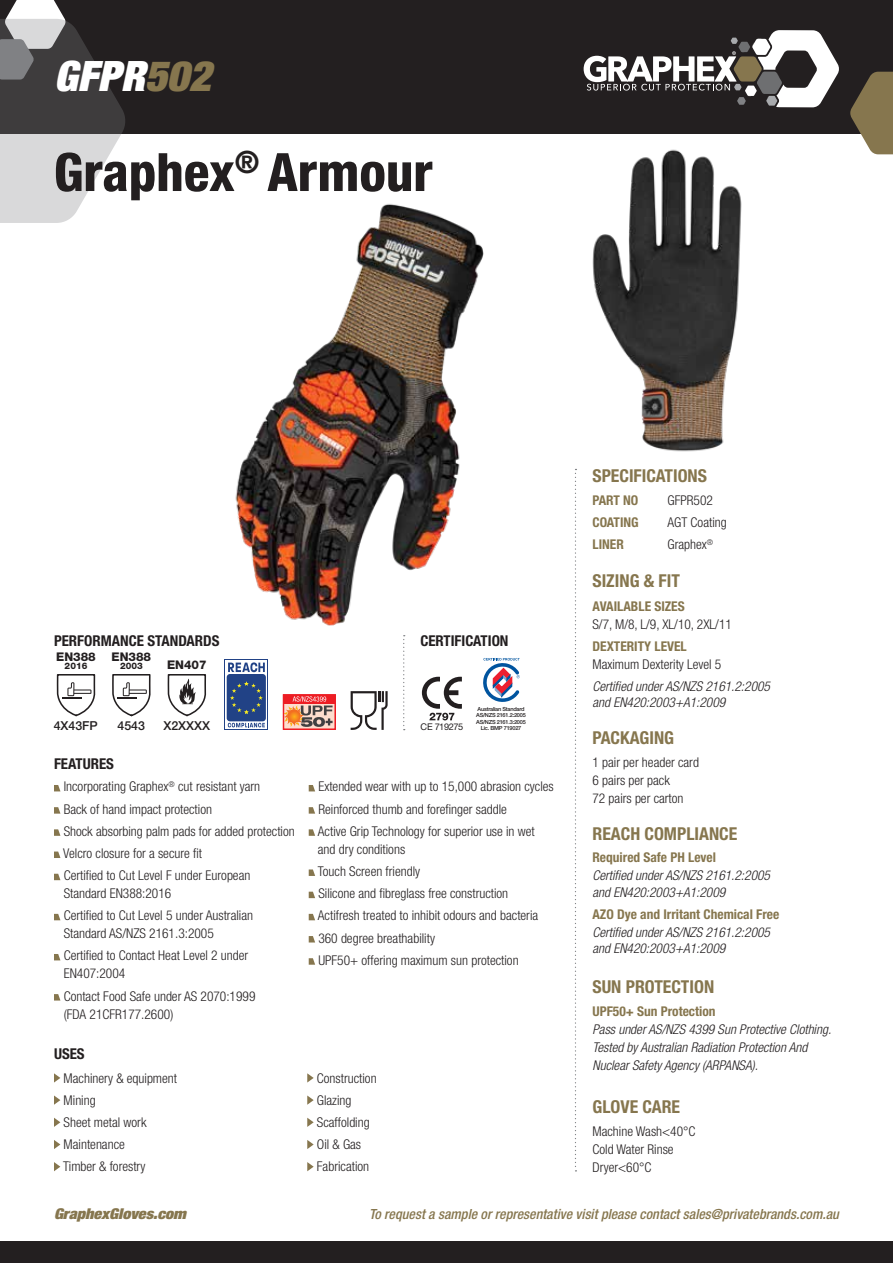
<style>
.page{position:relative;width:893px;height:1263px;background:#fff}
.page>*{position:absolute;margin:0;border:0;box-sizing:border-box;transform-origin:0 0}
.t1{font:800 condensed 52.95px "Helvetica Neue LT Pro";color:#231f20}
.t2{font:italic 900 condensed 42px "Helvetica Neue LT Pro";color:#fff}
.t3{font:700 condensed 17.85px "Helvetica Neue LT Pro";color:#86764e}
.t4{font:700 condensed 15px "Helvetica Neue LT Pro";color:#231f20}
.t5{font:italic 900 condensed 15px "Helvetica Neue LT Pro";color:#86764e;scale:1.08 1}
.t6{font:italic 500 condensed 13.95px "Helvetica Neue LT Pro";color:#86764e}
.t7{font:300 condensed 13.5px/22.2px "Helvetica Neue LT Pro";color:#231f20}
.t8{font:italic 300 condensed 13.5px/16.2px "Helvetica Neue LT Pro";color:#231f20}
.t9{font:700 condensed 13.5px "Helvetica Neue LT Pro";color:#86764e}
.t10{font:500 12.3px "Helvetica Neue LT Pro";color:#231f20}
.t11{font:800 12px "Helvetica Neue LT Pro";color:#231f20}
.t12{font:9.3px "Helvetica Neue LT Pro";letter-spacing:-.04em;color:#231f20}
.t13{font:800 9px "Helvetica Neue LT Pro";color:#231f20}
.t14{font:500 5.55px/6.4px "Helvetica Neue LT Pro";letter-spacing:-.04em;color:#231f20}
.s1{color:#86764e}
</style>
<div class="page">
<svg style="left:54px;top:785px;width:6px;height:6px"></svg>
<svg style="left:54px;top:807px;width:6px;height:7px"></svg>
<svg style="left:54px;top:829px;width:6px;height:7px"></svg>
<svg style="left:54px;top:851px;width:6px;height:7px"></svg>
<svg style="left:54px;top:874px;width:6px;height:6px"></svg>
<svg style="left:54px;top:914px;width:6px;height:6px"></svg>
<svg style="left:54px;top:954px;width:6px;height:6px"></svg>
<svg style="left:54px;top:994px;width:6px;height:6px"></svg>
<svg style="left:309px;top:785px;width:6px;height:6px"></svg>
<svg style="left:309px;top:807px;width:6px;height:7px"></svg>
<svg style="left:309px;top:829px;width:6px;height:7px"></svg>
<svg style="left:309px;top:869px;width:6px;height:7px"></svg>
<svg style="left:309px;top:892px;width:6px;height:6px"></svg>
<svg style="left:309px;top:914px;width:6px;height:6px"></svg>
<svg style="left:309px;top:936px;width:6px;height:6px"></svg>
<svg style="left:309px;top:958px;width:6px;height:7px"></svg>
<svg style="left:54px;top:1073px;width:6px;height:9px"></svg>
<svg style="left:54px;top:1095px;width:6px;height:10px"></svg>
<svg style="left:54px;top:1118px;width:6px;height:9px"></svg>
<svg style="left:54px;top:1140px;width:6px;height:9px"></svg>
<svg style="left:54px;top:1162px;width:6px;height:9px"></svg>
<svg style="left:307px;top:1073px;width:7px;height:9px"></svg>
<svg style="left:307px;top:1095px;width:7px;height:10px"></svg>
<svg style="left:307px;top:1118px;width:7px;height:9px"></svg>
<svg style="left:307px;top:1140px;width:7px;height:9px"></svg>
<svg style="left:307px;top:1162px;width:7px;height:9px"></svg>
<img style="left:235px;top:204px;width:342px;height:432px">
<svg style="left:575px;top:469px;width:1px;height:702px"></svg>
<div style="left:0;top:0;width:893px;height:133px;background:#231f20"></div>
<svg style="left:850px;top:72px;width:43px;height:82px"></svg>
<svg style="left:584px;top:30px;width:255px;height:77px"></svg>
<svg style="left:0;top:0;width:126px;height:223px"></svg>
<svg style="left:56px;top:674px;width:40px;height:43px"></svg>
<svg style="left:112px;top:674px;width:39px;height:43px"></svg>
<svg style="left:167px;top:674px;width:40px;height:43px"></svg>
<svg style="left:226px;top:672px;width:40px;height:56px"></svg>
<svg style="left:228px;top:662px;width:37px;height:10px"></svg>
<svg style="left:228px;top:723px;width:37px;height:4px"></svg>
<div style="left:227px;top:674px;width:39px;height:47px;background:#214286;border-radius:3px"></div>
<svg style="left:230px;top:681px;width:33px;height:33px"></svg>
<div style="left:283px;top:694px;width:53px;height:36px;background:#fdddce"></div>
<div style="left:283px;top:695px;width:52px;height:8px;background:#ed1d24"></div>
<svg style="left:285px;top:696px;width:48px;height:31px"></svg>
<div style="left:283px;top:694px;width:53px;height:36px;border:1px solid #ed1d24"></div>
<svg style="left:403px;top:635px;width:2px;height:95px"></svg>
<svg style="left:483px;top:658px;width:37px;height:44px"></svg>
<svg style="left:422px;top:677px;width:40px;height:43px"></svg>
<svg style="left:351px;top:691px;width:37px;height:39px"></svg>
<div style="left:0;top:1242px;width:893px;height:21px;background:#231f20"></div>
<img style="left:576px;top:149px;width:166px;height:311px">
<h2 class="t2" style="left:54px;top:49px;width:158px">GFPR<span class="s1">502</span></h2>
<h1 class="t1" style="left:54px;top:139px;width:380px">Graphex<sup>®</sup> Armour</h1>
<p class="t4" style="left:54px;top:631px;width:167px">PERFORMANCE STANDARDS</p>
<p class="t11" style="left:56px;top:650px;width:41px">EN388</p>
<p class="t13" style="left:65px;top:661px;width:24px">2016</p>
<p class="t11" style="left:112px;top:650px;width:41px">EN388</p>
<p class="t13" style="left:120px;top:661px;width:24px">2003</p>
<p class="t11" style="left:167px;top:657px;width:41px">EN407</p>
<p class="t10" style="left:54px;top:718px;width:46px">4X43FP</p>
<p class="t10" style="left:118px;top:718px;width:29px">4543</p>
<p class="t4" style="left:54px;top:754px;width:62px">FEATURES</p>
<p class="t10" style="left:163px;top:718px;width:48px">X2XXXX</p>
<p class="t7" style="left:63px;top:775px;width:233px">Incorporating Graphex<sup>®</sup> cut resistant yarn<br>Back of hand impact protection<br>Shock absorbing palm pads for added protection Velcro closure for a secure fit<br>Certified to Cut Level F under European</p>
<p class="t7" style="left:64px;top:882px;width:191px">Standard EN388:2016<br>Certified to Cut Level 5 under Australian</p>
<p class="t7" style="left:64px;top:922px;width:186px">Standard AS/NZS 2161.3:2005<br>Certified to Contact Heat Level 2 under</p>
<p class="t7" style="left:64px;top:962px;width:193px">EN407:2004<br>Contact Food Safe under AS 2070:1999</p>
<p class="t7" style="left:64px;top:1002px;width:111px">(FDA 21CFR177.2600)</p>
<p class="t4" style="left:54px;top:1045px;width:32px">USES</p>
<p class="t4" style="left:420px;top:631px;width:90px">CERTIFICATION</p>
<p class="t14" style="left:476px;top:706px;width:51px">Australian Standard<br>AS/NZS 2161.2:2005<br>AS/NZS 2161.3:2005</p>
<p class="t12" style="left:420px;top:721px;width:45px">CE 719275</p>
<p class="t14" style="left:481px;top:725px;width:42px">Lic. BMP 719027</p>
<p class="t7" style="left:318px;top:775px;width:237px">Extended wear with up to 15,000 abrasion cycles<br>Reinforced thumb and forefinger saddle<br>Active Grip Technology for superior use in wet</p>
<p class="t7" style="left:318px;top:838px;width:222px">and dry conditions<br>Touch Screen friendly<br>Silicone and fibreglass free construction Actifresh treated to inhibit odours and bacteria 360 degree breathability<br>UPF50+ offering maximum sun protection</p>
<p class="t7" style="left:63px;top:1066px;width:115px">Machinery &amp; equipment<br>Mining<br>Sheet metal work<br>Maintenance<br>Timber &amp; forestry</p>
<p class="t7" style="left:317px;top:1066px;width:61px">Construction<br>Glazing<br>Scaffolding<br>Oil &amp; Gas<br>Fabrication</p>
<h3 class="t3" style="left:592px;top:464px;width:116px">SPECIFICATIONS</h3>
<p class="t9" style="left:592px;top:492px;width:47px">PART NO</p>
<p class="t7" style="left:667px;top:489px;width:47px">GFPR502</p>
<p class="t9" style="left:592px;top:514px;width:48px">COATING</p>
<p class="t7" style="left:667px;top:511px;width:61px">AGT Coating</p>
<p class="t9" style="left:592px;top:536px;width:33px">LINER</p>
<p class="t7" style="left:667px;top:533px;width:47px">Graphex<sup>®</sup></p>
<h3 class="t3" style="left:592px;top:570px;width:89px">SIZING &amp; FIT</h3>
<p class="t9" style="left:592px;top:598px;width:94px">AVAILABLE SIZES</p>
<p class="t7" style="left:592px;top:612px;width:141px">S/7, M/8, L/9, XL/10, 2XL/11</p>
<p class="t9" style="left:592px;top:638px;width:96px">DEXTERITY LEVEL</p>
<p class="t7" style="left:592px;top:653px;width:130px">Maximum Dexterity Level 5</p>
<p class="t8" style="left:592px;top:678px;width:179px">Certified under AS/NZS 2161.2:2005 and EN420:2003+A1:2009</p>
<h3 class="t3" style="left:592px;top:727px;width:83px">PACKAGING</h3>
<p class="t7" style="left:592px;top:753px;width:108px;line-height:18px">1 pair per header card<br>6 pairs per pack<br>72 pairs per carton</p>
<h3 class="t3" style="left:592px;top:822px;width:146px">REACH COMPLIANCE</h3>
<p class="t9" style="left:592px;top:849px;width:125px">Required Safe PH Level</p>
<p class="t8" style="left:592px;top:868px;width:179px">Certified under AS/NZS 2161.2:2005 and EN420:2003+A1:2009</p>
<p class="t9" style="left:592px;top:906px;width:188px">AZO Dye and Irritant Chemical Free</p>
<p class="t8" style="left:592px;top:924px;width:179px">Certified under AS/NZS 2161.2:2005 and EN420:2003+A1:2009</p>
<h3 class="t3" style="left:592px;top:976px;width:123px">SUN PROTECTION</h3>
<p class="t9" style="left:592px;top:1003px;width:125px">UPF50+ Sun Protection</p>
<p class="t8" style="left:592px;top:1020px;width:240px;line-height:18px">Pass under AS/NZS 4399 Sun Protective Clothing.<br>Tested by Australian Radiation Protection And<br>Nuclear Safety Agency (ARPANSA).</p>
<h3 class="t3" style="left:592px;top:1095px;width:89px">GLOVE CARE</h3>
<p class="t7" style="left:592px;top:1122px;width:105px;line-height:18px">Machine Wash&lt;40°C<br>Cold Water Rinse<br>Dryer&lt;60°C</p>
<p class="t5" style="left:54px;top:1204px;width:124px">GraphexGloves.com</p>
<p class="t6" style="left:369px;top:1206px;width:471px">To request a sample or representative visit please contact sales@privatebrands.com.au</p>
</div>
